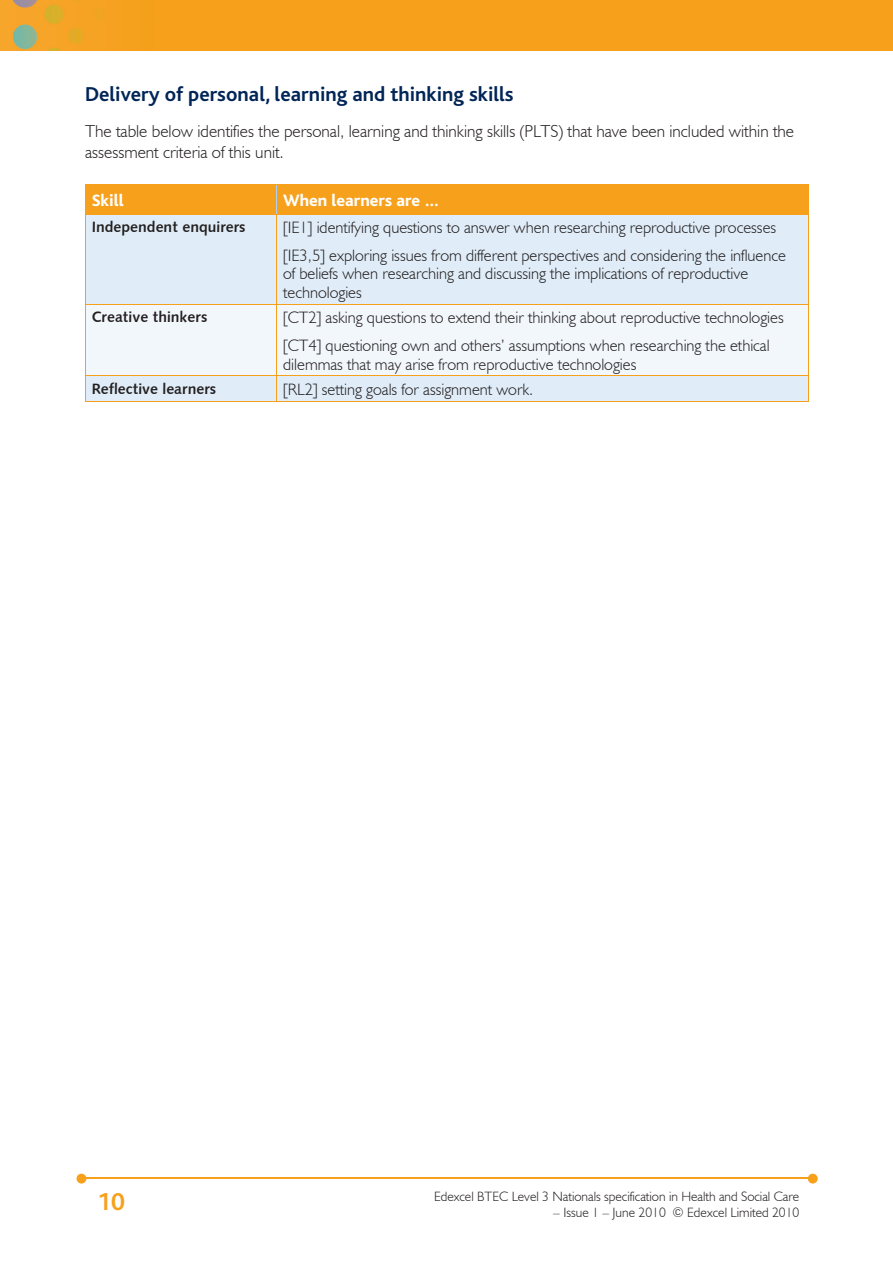
<style>
.page{position:relative;width:893px;height:1263px;background:#fff}
.page>*{position:absolute;margin:0;border:0;box-sizing:border-box;transform-origin:0 0}
.t1{font:700 25.5px "Bliss";color:#f6a01b}
.t2{font:700 21px "Bliss";color:#002556}
.t3{font:300 17.25px/21px "Humanist 521 BT";color:#231f20}
.t4{font:800 17.25px "Bliss";color:#fff}
.t5{font:300 16.5px/27.3px "Humanist 521 BT";color:#231f20}
.t6{font:15px "Humanist 531 BT Bold A";color:#231f20}
.t7{font:300 13.5px "Humanist 521 BT";color:#231f20}
</style>
<div class="page">
<img style="left:0;top:0;width:893px;height:51px">
<hr style="left:82px;top:1178px;width:728px;height:1px;background:#f6a01b">
<svg style="left:808px;top:1174px;width:10px;height:9px"></svg>
<svg style="left:77px;top:1174px;width:9px;height:9px"></svg>
<div style="left:86px;top:215px;width:722px;height:186px;background:#e0edf8"></div>
<div style="left:86px;top:305px;width:722px;height:70px;background:#f2f7fb"></div>
<div style="left:85px;top:185px;width:724px;height:29px;background:#f6a01b"></div>
<hr style="left:85px;top:184px;width:192px;height:1px;background:#f6a01b">
<hr style="left:277px;top:184px;width:532px;height:1px;background:#f6a01b">
<hr style="left:85px;top:215px;width:1px;height:89px;background:#f6a01b">
<hr style="left:85px;top:214px;width:192px;height:1px;background:#f6a01b">
<hr style="left:276px;top:215px;width:1px;height:89px;background:#f6a01b">
<hr style="left:808px;top:215px;width:1px;height:89px;background:#f6a01b">
<hr style="left:277px;top:214px;width:532px;height:1px;background:#f6a01b">
<hr style="left:85px;top:305px;width:1px;height:70px;background:#f6a01b">
<hr style="left:85px;top:304px;width:192px;height:1px;background:#f6a01b">
<hr style="left:276px;top:305px;width:1px;height:70px;background:#f6a01b">
<hr style="left:808px;top:305px;width:1px;height:70px;background:#f6a01b">
<hr style="left:277px;top:304px;width:532px;height:1px;background:#f6a01b">
<hr style="left:85px;top:401px;width:192px;height:1px;background:#f6a01b">
<svg style="left:85px;top:376px;width:1px;height:25px"></svg>
<hr style="left:85px;top:375px;width:192px;height:1px;background:#f6a01b">
<hr style="left:277px;top:401px;width:532px;height:1px;background:#f6a01b">
<svg style="left:276px;top:376px;width:1px;height:25px"></svg>
<svg style="left:808px;top:376px;width:1px;height:25px"></svg>
<hr style="left:277px;top:375px;width:532px;height:1px;background:#f6a01b">
<p class="t2" style="left:85px;top:83px;width:430px">Delivery of personal, learning and thinking skills</p>
<p class="t3" style="left:85px;top:120px;width:711px">The table below identifies the personal, learning and thinking skills (PLTS) that have been included within the assessment criteria of this unit.</p>
<p class="t4" style="left:92px;top:191px;width:33px">Skill</p>
<p class="t4" style="left:283px;top:191px;width:158px">When learners are …</p>
<p class="t6" style="left:92px;top:218px;width:155px">Independent enquirers</p>
<p class="t5" style="left:283px;top:214px;width:504px">[IE1] identifying questions to answer when researching reproductive processes [IE3,5] exploring issues from different perspectives and considering the influence</p>
<p class="t5" style="left:283px;top:264px;width:467px;line-height:18.8px">of beliefs when researching and discussing the implications of reproductive technologies</p>
<p class="t6" style="left:92px;top:308px;width:117px">Creative thinkers</p>
<p class="t5" style="left:283px;top:304px;width:502px">[CT2] asking questions to extend their thinking about reproductive technologies [CT4] questioning own and others’ assumptions when researching the ethical</p>
<p class="t5" style="left:283px;top:350px;width:355px">dilemmas that may arise from reproductive technologies</p>
<p class="t6" style="left:92px;top:379px;width:126px">Reflective learners</p>
<p class="t5" style="left:283px;top:375px;width:252px">[RL2] setting goals for assignment work.</p>
<h1 class="t1" style="left:97px;top:1189px;width:29px">10</h1>
<p class="t7" style="left:434px;top:1188px;width:367px">Edexcel BTEC Level 3 Nationals specification in Health and Social Care</p>
<p class="t7" style="left:553px;top:1204px;width:248px">– Issue 1 – June 2010 © Edexcel Limited 2010</p>
</div>
